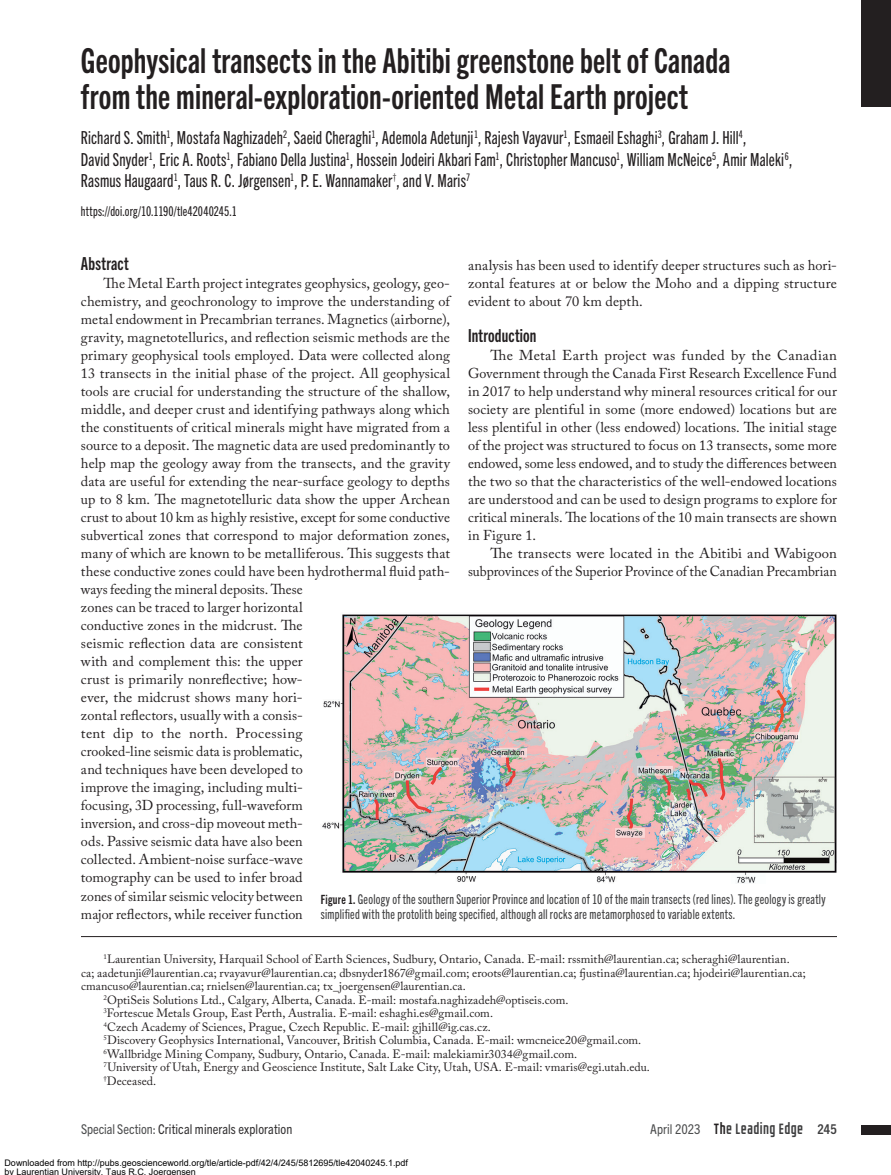
<style>
.page{position:relative;width:891px;height:1175px;background:#fff}
.page>*{position:absolute;margin:0;border:0;box-sizing:border-box;transform-origin:0 0}
.Article_Title__for_T{font:34.5px/36px "Trade Gothic Next LT Pro Bd Cm";letter-spacing:.005em;color:#231f20}
.Authors_Line__for_To{font:18px/21.6px "Trade Gothic Next LT Pro Cm";letter-spacing:.01em;color:#231f20}
.Paragraph_Head{font:18px "Trade Gothic Next LT Pro Bd Cm";letter-spacing:.01em;color:#231f20}
.t1{font:15px "GROTESKIA";letter-spacing:.01em;color:#3e3e3f}
.Body{font:14.25px/18px "Adobe Caslon Pro";letter-spacing:.005em;color:#231f20;text-align:justify}
.t2{font:13.5px/15px "Trade Gothic Next LT Pro Cm";letter-spacing:.02em;color:#3e3e3f}
.t3{font:condensed 13.5px "Trade Gothic Next LT Pro";letter-spacing:.005em;color:#312f30}
.DOI{font:13.5px "Trade Gothic Next LT Pro Cm";letter-spacing:.01em;color:#231f20}
.Footnote{font:12px/13.5px "Adobe Caslon Pro";letter-spacing:.005em;color:#231f20}
.t4{font:9px/9px "Arial";color:#000}
.s1{font-family:"Trade Gothic Next LT Pro Bd Cm";font-size:12.75px;color:#231f20}
.s2{color:#4b4c4d}
.s3{font-family:"Trade Gothic Next LT Pro";font-stretch:condensed;font-size:13.5px;color:#4b4c4d}
.s4{color:#231f20}
.s5{font-family:"Trade Gothic Next LT Pro";font-weight:700;font-stretch:condensed;font-size:13.5px}
</style>
<div class="page">
<hr style="left:81px;top:936px;width:756px;height:1px;background:#231f20">
<img style="left:322px;top:614px;width:515px;height:269px">
<div style="left:861px;top:1124px;width:30px;height:10px;background:#231f20"></div>
<div style="left:861px;top:0;width:30px;height:107px;background:#231f20"></div>
<h1 class="Article_Title__for_T" style="left:81px;top:40px;width:651px">Geophysical transects in the Abitibi greenstone belt of Canada from the mineral-exploration-oriented Metal Earth project</h1>
<p class="Authors_Line__for_To" style="left:81px;top:126px;width:713px">Richard S. Smith<sup>1</sup>, Mostafa Naghizadeh<sup>2</sup>, Saeid Cheraghi<sup>1</sup>, Ademola Adetunji<sup>1</sup>, Rajesh Vayavur<sup>1</sup>, Esmaeil Eshaghi<sup>3</sup>, Graham J. Hill<sup>4</sup>,<br>David Snyder<sup>1</sup>, Eric A. Roots<sup>1</sup>, Fabiano Della Justina<sup>1</sup>, Hossein Jodeiri Akbari Fam<sup>1</sup>, Christopher Mancuso<sup>1</sup>, William McNeice<sup>5</sup>, Amir Maleki<sup>6</sup>,<br>Rasmus Haugaard<sup>1</sup>, Taus R. C. Jørgensen<sup>1</sup>, P. E. Wannamaker<sup>†</sup>, and V. Maris<sup>7</sup></p>
<p class="DOI" style="left:81px;top:202px;width:157px">https://doi.org/10.1190/tle42040245.1</p>
<p class="Paragraph_Head" style="left:81px;top:252px;width:49px">Abstract</p>
<p class="Body" style="left:81px;top:274px;width:371px;text-align:left;text-indent:22px">The Metal Earth project integrates geophysics, geology, geo&shy;chemistry, and geochronology to improve the understanding of metal endowment in Precambrian terranes. Magnetics (airborne), gravity, magnetotellurics, and reflection seismic methods are the primary geophysical tools employed. Data were collected along 13 transects in the initial phase of the project. All geophysical tools are crucial for understanding the structure of the shallow, middle, and deeper crust and identifying pathways along which the constituents of critical minerals might have migrated from a source to a deposit. The magnetic data are used predominantly to help map the geology away from the transects, and the gravity data are useful for extending the near-surface geology to depths up to 8 km. The magnetotelluric data show the upper Archean crust to about 10 km as highly resistive, except for some conductive subvertical zones that correspond to major deformation zones, many of which are known to be metalliferous. This suggests that these conductive zones could have been hydrothermal fluid path&shy;ways feeding the mineral deposits. These<br>zones can be traced to larger horizontal<br>conductive zones in the midcrust. The<br>seismic reflection data are consistent<br>with and complement this: the upper<br>crust is primarily nonreflective; how-<br>ever, the midcrust shows many hori-<br>zontal reflectors, usually with a consis-<br>tent dip to the north. Processing<br>crooked-line seismic data is problematic,<br>and techniques have been developed to<br>improve the imaging, including multi-<br>focusing, 3D processing, full-waveform<br>inversion, and cross-dip moveout meth-<br>ods. Passive seismic data have also been<br>collected. Ambient-noise surface-wave<br>tomography can be used to infer broad<br>zones of similar seismic velocity between<br>major reflectors, while receiver function</p>
<p class="Body" style="left:468px;top:256px;width:371px">analysis has been used to identify deeper structures such as hori&shy;zontal features at or below the Moho and a dipping structure evident to about 70 km depth.</p>
<p class="Paragraph_Head" style="left:468px;top:323px;width:70px">Introduction</p>
<p class="Body" style="left:468px;top:346px;width:371px;text-indent:22px">The Metal Earth project was funded by the Canadian Government through the Canada First Research Excellence Fund in 2017 to help understand why mineral resources critical for our society are plentiful in some (more endowed) locations but are less plentiful in other (less endowed) locations. The initial stage of the project was structured to focus on 13 transects, some more endowed, some less endowed, and to study the differences between the two so that the characteristics of the well-endowed locations are understood and can be used to design programs to explore for critical minerals. The locations of the 10 main transects are shown in Figure 1.</p>
<p class="Body" style="left:468px;top:544px;width:371px;text-align:right">The transects were located in the Abitibi and Wabigoon subprovinces of the Superior Province of the Canadian Precambrian</p>
<p class="t2" style="left:321px;top:890px;width:506px"><span class="s1">Figure 1.</span> Geology of the southern Superior Province and location of 10 of the main transects (red lines). The geology is greatly simplified with the protolith being specified, although all rocks are metamorphosed to variable extents.</p>
<p class="Footnote" style="left:81px;top:952px;width:726px;text-indent:22px"><sup>1</sup>Laurentian University, Harquail School of Earth Sciences, Sudbury, Ontario, Canada. E-mail: rssmith@laurentian.ca; scheraghi@laurentian. ca; aadetunji@laurentian.ca; rvayavur@laurentian.ca; dbsnyder1867@gmail.com; eroots@laurentian.ca; fjustina@laurentian.ca; hjodeiri@laurentian.ca; cmancuso@laurentian.ca; rnielsen@laurentian.ca; tx_joergensen@laurentian.ca.</p>
<p class="Footnote" style="left:103px;top:992px;width:466px"><sup>2</sup>OptiSeis Solutions Ltd., Calgary, Alberta, Canada. E-mail: mostafa.naghizadeh@optiseis.com.</p>
<p class="Footnote" style="left:103px;top:1006px;width:391px"><sup>3</sup>Fortescue Metals Group, East Perth, Australia. E-mail: eshaghi.es@gmail.com.</p>
<p class="Footnote" style="left:103px;top:1019px;width:389px"><sup>4</sup>Czech Academy of Sciences, Prague, Czech Republic. E-mail: gjhill@ig.cas.cz.</p>
<p class="Footnote" style="left:103px;top:1033px;width:539px"><sup>5</sup>Discovery Geophysics International, Vancouver, British Columbia, Canada. E-mail: wmcneice20@gmail.com.</p>
<p class="Footnote" style="left:103px;top:1046px;width:475px"><sup>6</sup>Wallbridge Mining Company, Sudbury, Ontario, Canada. E-mail: malekiamir3034@gmail.com.</p>
<p class="Footnote" style="left:103px;top:1060px;width:548px"><sup>7</sup>University of Utah, Energy and Geoscience Institute, Salt Lake City, Utah, USA. E-mail: vmaris@egi.utah.edu.</p>
<p class="Footnote" style="left:103px;top:1073px;width:54px"><sup>†</sup>Deceased.</p>
<p class="t3" style="left:81px;top:1120px;width:213px"><span class="s2">Special Section:</span> Critical minerals exploration</p>
<p class="t1" style="left:650px;top:1120px;width:188px"><span class="s3">April 2023</span> <span class="s4">Th</span>e Leading Edge <span class="s5">245</span></p>
<p class="t4" style="left:4px;top:1159px;width:405px">Downloaded from http://pubs.geoscienceworld.org/tle/article-pdf/42/4/245/5812695/tle42040245.1.pdf by Laurentian University Taus R.C. Joergensen</p>
</div>
